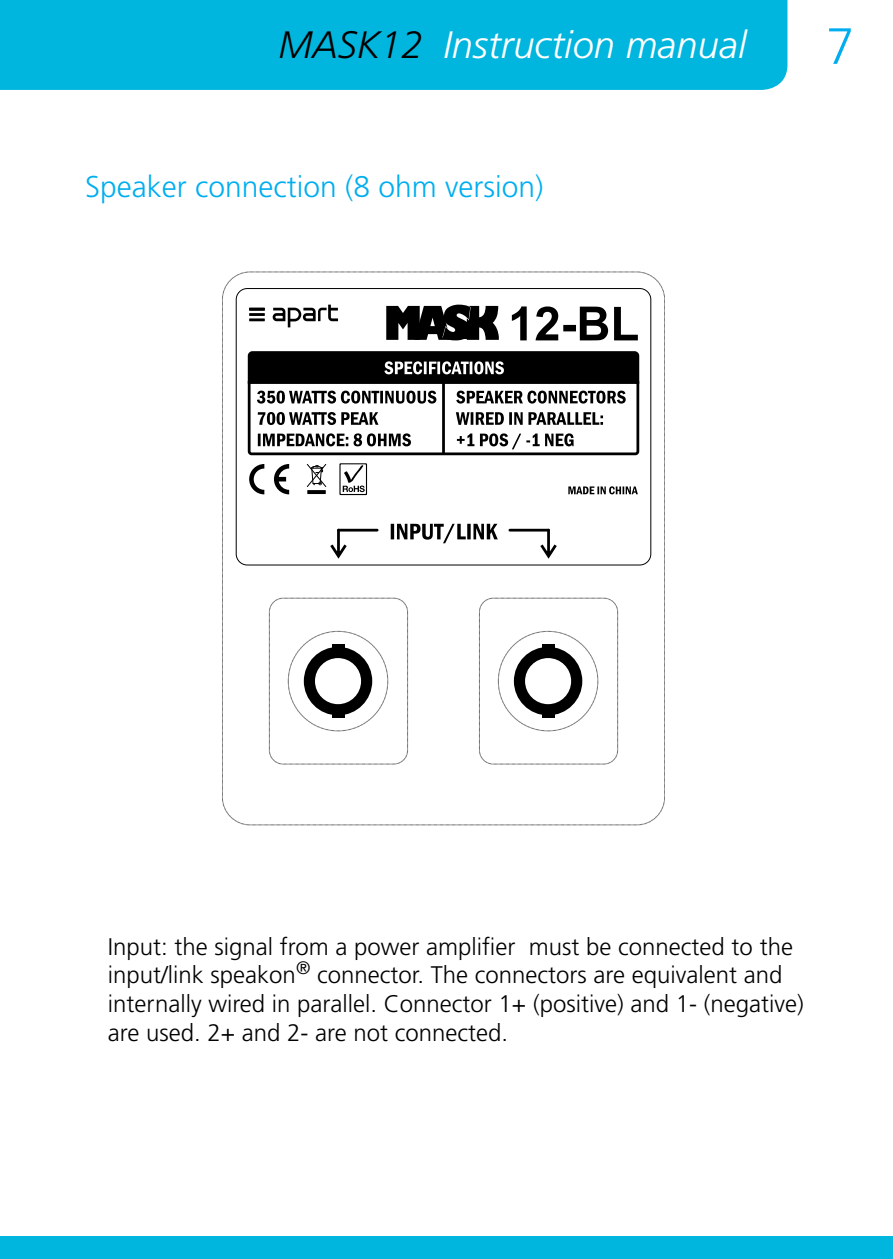
<style>
.page{position:relative;width:893px;height:1259px;background:#fff}
.page>*{position:absolute;margin:0;border:0;box-sizing:border-box;transform-origin:0 0}
.t1{font:300 51px "Frutiger LT Std";color:#00aeef}
.t2{font:italic 300 38.1px "Frutiger LT Std";color:#fff}
.t3{font:300 30px "Frutiger LT Std";color:#00aeef}
.t4{font:300 24px/28.8px "Frutiger LT Std";color:#000}
.s1{color:#000}
</style>
<div class="page">
<div style="left:0;top:0;width:787px;height:90px;background:#00b6de"></div>
<div style="left:0;top:1236px;width:893px;height:23px;background:#00b6de"></div>
<div style="left:269px;top:598px;width:139px;height:166px;border:1px dashed #000;border-radius:14px"></div>
<svg style="left:386px;top:305px;width:113px;height:35px;background:#2d2d2d"></svg>
<svg style="left:512px;top:306px;width:126px;height:34px"></svg>
<svg style="left:273px;top:305px;width:65px;height:22px"></svg>
<hr style="left:249px;top:308px;width:16px;height:3px;background:#000">
<hr style="left:249px;top:313px;width:16px;height:3px;background:#000">
<hr style="left:249px;top:318px;width:16px;height:3px;background:#000">
<svg style="left:247px;top:351px;width:393px;height:105px"></svg>
<div style="left:236px;top:288px;width:415px;height:277px;border:1px solid #000;border-radius:11px"></div>
<svg style="left:330px;top:529px;width:17px;height:30px"></svg>
<svg style="left:540px;top:529px;width:17px;height:30px"></svg>
<svg style="left:391px;top:524px;width:107px;height:19px"></svg>
<hr style="left:338px;top:529px;width:39px;height:2px;background:#000">
<hr style="left:510px;top:529px;width:38px;height:2px;background:#000">
<svg style="left:249px;top:464px;width:15px;height:30px"></svg>
<svg style="left:274px;top:464px;width:15px;height:30px"></svg>
<svg style="left:306px;top:464px;width:21px;height:23px"></svg>
<svg style="left:307px;top:490px;width:19px;height:4px"></svg>
<div style="left:339px;top:463px;width:28px;height:32px;border:1px solid #000"></div>
<svg style="left:341px;top:464px;width:25px;height:30px"></svg>
<svg style="left:343px;top:465px;width:22px;height:27px"></svg>
<svg style="left:568px;top:486px;width:70px;height:8px"></svg>
<div style="left:304px;top:647px;width:68px;height:68px;background:#000;border-radius:50%"></div>
<div style="left:315px;top:658px;width:46px;height:46px;background:#fff;border-radius:50%"></div>
<div style="left:332px;top:644px;width:12px;height:5px;background:#000"></div>
<hr style="left:332px;top:713px;width:12px;height:4px;background:#000">
<div style="left:479px;top:598px;width:139px;height:166px;border:1px dashed #000;border-radius:14px"></div>
<div style="left:514px;top:647px;width:68px;height:68px;background:#000;border-radius:50%"></div>
<div style="left:525px;top:658px;width:46px;height:46px;background:#fff;border-radius:50%"></div>
<div style="left:542px;top:644px;width:12px;height:5px;background:#000"></div>
<hr style="left:542px;top:713px;width:12px;height:4px;background:#000">
<h2 class="t2" style="left:278px;top:23px;width:470px"><span class="s1">MASK12</span> Instruction manual</h2>
<h1 class="t1" style="left:826px;top:17px;width:30px">7</h1>
<p class="t3" style="left:85px;top:170px;width:460px">Speaker connection (8 ohm version)</p>
<p class="t4" style="left:108px;top:932px;width:697px">Input: the signal from a power amplifier must be connected to the input/link speakon<sup>®</sup> connector. The connectors are equivalent and internally wired in parallel. Connector 1+ (positive) and 1- (negative) are used. 2+ and 2- are not connected.</p>
</div>
